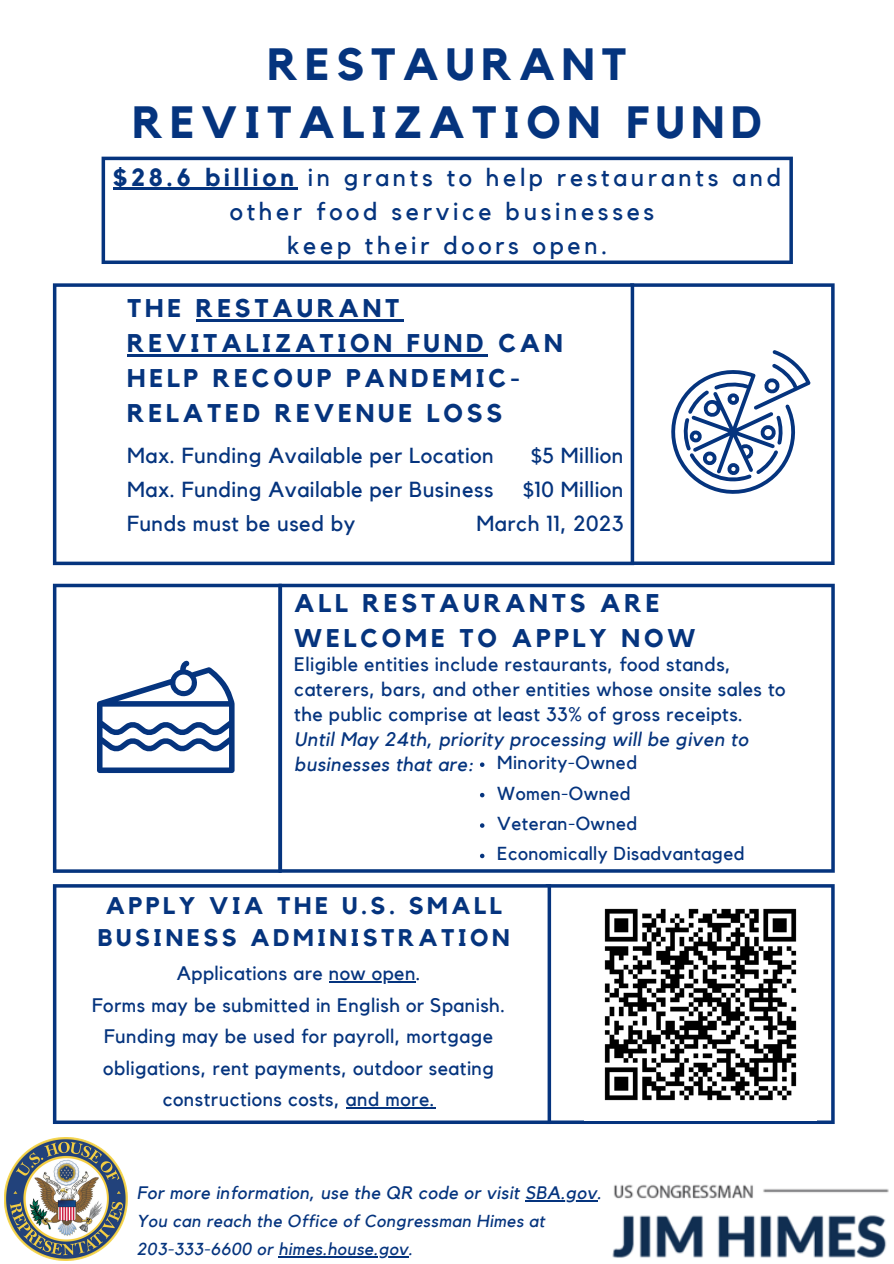
<style>
.page{position:relative;width:894px;height:1264px;background:#fff}
.page>*{position:absolute;margin:0;border:0;box-sizing:border-box;transform-origin:0 0}
.t1{font:700 45px/58.5px "Kollektif";letter-spacing:.15em;color:#05347e;text-align:center}
.t2{font:700 25.5px/35px "Kollektif";letter-spacing:.15em;color:#05347e}
.t3{font:24.75px/33.9px "Kollektif";letter-spacing:.15em;color:#05347e;text-align:center}
.t4{font:700 24px/32.7px "Kollektif";letter-spacing:.15em;color:#05347e;text-align:center}
.t5{font:21.75px "Kollektif";letter-spacing:.025em;color:#05347e}
.t6{font:19.5px/31.5px "Kollektif";letter-spacing:.025em;color:#05347e;text-align:center}
.t7{font:italic 19.5px/24.8px "Kollektif";letter-spacing:.025em;color:#05347e}
.t8{font:18.75px "Kollektif";letter-spacing:.025em;color:#05347e}
.t9{font:italic 18px "Kollektif";letter-spacing:.025em;color:#05347e}
.t10{font:italic 17.25px "Kollektif";letter-spacing:.025em;color:#05347e}
.s1{font-weight:700}
</style>
<div class="page">
<svg style="left:789px;top:260px;width:3px;height:4px"></svg>
<svg style="left:101px;top:160px;width:4px;height:100px"></svg>
<svg style="left:101px;top:260px;width:4px;height:4px"></svg>
<hr style="left:789px;top:160px;width:3px;height:100px;background:#05347e">
<svg style="left:105px;top:260px;width:684px;height:4px;background:#244d8e"></svg>
<svg style="left:101px;top:157px;width:4px;height:3px"></svg>
<hr style="left:105px;top:157px;width:684px;height:3px;background:#05347e">
<svg style="left:830px;top:561px;width:4px;height:4px"></svg>
<svg style="left:831px;top:287px;width:3px;height:274px"></svg>
<svg style="left:634px;top:561px;width:196px;height:4px"></svg>
<svg style="left:830px;top:283px;width:4px;height:4px"></svg>
<svg style="left:634px;top:283px;width:196px;height:4px"></svg>
<svg style="left:671px;top:350px;width:140px;height:144px"></svg>
<svg style="left:630px;top:561px;width:4px;height:4px"></svg>
<hr style="left:53px;top:287px;width:3px;height:274px;background:#05347e">
<svg style="left:53px;top:561px;width:3px;height:4px"></svg>
<svg style="left:630px;top:287px;width:4px;height:274px"></svg>
<svg style="left:56px;top:561px;width:574px;height:4px;background:#2b5391"></svg>
<svg style="left:630px;top:283px;width:4px;height:4px"></svg>
<svg style="left:53px;top:283px;width:3px;height:4px"></svg>
<svg style="left:56px;top:283px;width:574px;height:4px;background:#224c8d"></svg>
<hr style="left:831px;top:587px;width:3px;height:282px;background:#05347e">
<hr style="left:282px;top:869px;width:549px;height:3px;background:#05347e">
<svg style="left:831px;top:583px;width:3px;height:4px"></svg>
<svg style="left:282px;top:583px;width:549px;height:4px;background:#335995"></svg>
<svg style="left:278px;top:869px;width:4px;height:3px"></svg>
<hr style="left:53px;top:587px;width:3px;height:282px;background:#05347e">
<svg style="left:278px;top:587px;width:4px;height:282px"></svg>
<hr style="left:56px;top:869px;width:222px;height:3px;background:#05347e">
<svg style="left:278px;top:583px;width:4px;height:4px"></svg>
<svg style="left:53px;top:583px;width:3px;height:4px"></svg>
<svg style="left:56px;top:583px;width:222px;height:4px"></svg>
<svg style="left:97px;top:660px;width:137px;height:113px"></svg>
<svg style="left:830px;top:1120px;width:4px;height:3px"></svg>
<svg style="left:830px;top:887px;width:4px;height:233px"></svg>
<hr style="left:549px;top:1120px;width:281px;height:3px;background:#05347e">
<svg style="left:830px;top:884px;width:4px;height:3px"></svg>
<hr style="left:549px;top:884px;width:281px;height:3px;background:#05347e">
<hr style="left:53px;top:887px;width:3px;height:233px;background:#05347e">
<svg style="left:547px;top:887px;width:4px;height:233px"></svg>
<hr style="left:56px;top:1120px;width:491px;height:3px;background:#05347e">
<hr style="left:56px;top:884px;width:491px;height:3px;background:#05347e">
<img style="left:4px;top:1137px;width:123px;height:123px">
<img style="left:612px;top:1184px;width:277px;height:74px">
<img style="left:604px;top:908px;width:193px;height:193px">
<hr style="left:113px;top:188px;width:184px;height:2px;background:#05347e">
<hr style="left:196px;top:319px;width:207px;height:2px;background:#05347e">
<hr style="left:127px;top:354px;width:360px;height:2px;background:#05347e">
<hr style="left:329px;top:981px;width:87px;height:1px;background:#05347e">
<hr style="left:346px;top:1107px;width:89px;height:1px;background:#05347e">
<svg style="left:480px;top:762px;width:4px;height:5px"></svg>
<svg style="left:480px;top:792px;width:4px;height:5px"></svg>
<svg style="left:480px;top:823px;width:4px;height:4px"></svg>
<svg style="left:480px;top:853px;width:4px;height:5px"></svg>
<hr style="left:525px;top:1199px;width:72px;height:1px;background:#05347e">
<hr style="left:278px;top:1256px;width:130px;height:1px;background:#05347e">
<p class="t1" style="left:132px;top:36px;width:630px">RESTAURANT<br>REVITALIZATION FUND</p>
<p class="t3" style="left:113px;top:161px;width:669px"><span class="s1">$28.6 billion</span> in grants to help restaurants and other food service businesses</p>
<p class="t3" style="left:287px;top:229px;width:321px">keep their doors open.</p>
<p class="t2" style="left:127px;top:292px;width:437px">THE RESTAURANT<br>REVITALIZATION FUND CAN<br>HELP RECOUP PANDEMIC-<br>RELATED REVENUE LOSS</p>
<p class="t5" style="left:531px;top:445px;width:94px">$5 Million</p>
<p class="t5" style="left:523px;top:479px;width:102px">$10 Million</p>
<p class="t5" style="left:476px;top:513px;width:148px">March 11, 2023</p>
<p class="t5" style="left:127px;top:445px;width:368px">Max. Funding Available per Location</p>
<p class="t5" style="left:127px;top:479px;width:367px">Max. Funding Available per Business</p>
<p class="t5" style="left:127px;top:513px;width:230px">Funds must be used by</p>
<p class="t2" style="left:294px;top:586px;width:402px">ALL RESTAURANTS ARE<br>WELCOME TO APPLY NOW</p>
<p class="t6" style="left:294px;top:653px;width:492px;line-height:24.8px;text-align:left">Eligible entities include restaurants, food stands, caterers, bars, and other entities whose onsite sales to the public comprise at least 33% of gross receipts.</p>
<p class="t7" style="left:294px;top:727px;width:455px">Until May 24th, priority processing will be given to businesses that are:</p>
<p class="t8" style="left:497px;top:754px;width:141px">Minority-Owned</p>
<p class="t8" style="left:497px;top:784px;width:135px">Women-Owned</p>
<p class="t8" style="left:497px;top:814px;width:142px">Veteran-Owned</p>
<p class="t8" style="left:497px;top:845px;width:249px">Economically Disadvantaged</p>
<p class="t4" style="left:98px;top:889px;width:413px">APPLY VIA THE U.S. SMALL<br>BUSINESS ADMINISTRATION</p>
<p class="t6" style="left:177px;top:958px;width:245px">Applications are now open.</p>
<p class="t6" style="left:92px;top:989px;width:414px">Forms may be submitted in English or Spanish.</p>
<p class="t6" style="left:103px;top:1021px;width:392px">Funding may be used for payroll, mortgage obligations, rent payments, outdoor seating constructions costs, and more.</p>
<p class="t9" style="left:137px;top:1184px;width:466px">For more information, use the QR code or visit SBA.gov.</p>
<p class="t10" style="left:137px;top:1212px;width:409px">You can reach the Office of Congressman Himes at</p>
<p class="t10" style="left:137px;top:1241px;width:277px">203-333-6600 or himes.house.gov.</p>
</div>
